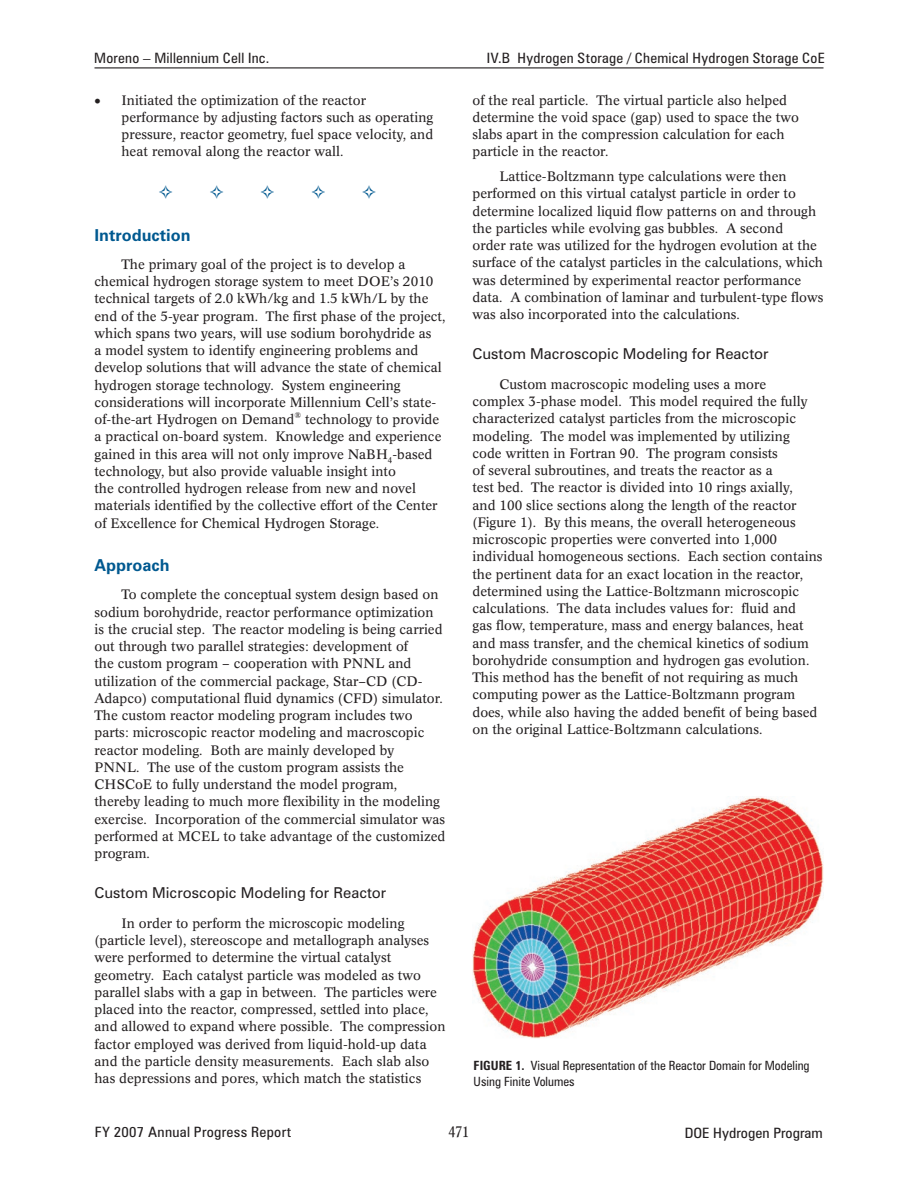
<style>
.page{position:relative;width:918px;height:1188px;background:#fff}
.page>*{position:absolute;margin:0;border:0;box-sizing:border-box;transform-origin:0 0}
._1_RptObjHead{font:700 16.5px "Zurich BT";color:#005990}
._1_Object_subHead_af{font:15px "Zurich BT";color:#231f20}
.t1{font:condensed 15px "Concorde BE";color:#231f20}
._11_Header_R{font:condensed 14.25px "Zurich BT";letter-spacing:.02em;color:#231f20;scale:1.05 1}
._11_Header_R-2{font:condensed 14.25px "Zurich BT";letter-spacing:.02em;color:#231f20;scale:1.08 1}
._11_Header_L{font:condensed 14.25px "Zurich BT";letter-spacing:.02em;color:#231f20;scale:1.05 1}
._1_Body_text{font:13.5px/17.2px "Concorde BE";color:#231f20}
._1_Bulleted_7{font:13.5px/17.2px "Concorde BE";color:#231f20}
.t2{font:13.5px "Symbol";color:#231f20}
._1_FigureTitle{font:condensed 12.75px/15.8px "Zurich BT";color:#231f20}
.s1{font-weight:700}
</style>
<div class="page">
<hr style="left:94px;top:67px;width:730px;height:1px;background:#231f20">
<img style="left:472px;top:796px;width:351px;height:243px">
<p class="_11_Header_L" style="left:94px;top:49px;width:168px">Moreno – Millennium Cell Inc.</p>
<p class="_11_Header_R" style="left:487px;top:49px;width:323px">IV.B Hydrogen Storage / Chemical Hydrogen Storage CoE</p>
<p class="_1_Bulleted_7" style="left:122px;top:91px;width:313px">Initiated the optimization of the reactor performance by adjusting factors such as operating pressure, reactor geometry, fuel space velocity, and heat removal along the reactor wall.</p>
<p class="t2" style="left:94px;top:91px;width:8px">•</p>
<p class="_1_Body_text" style="left:472px;top:91px;width:328px">of the real particle. The virtual particle also helped determine the void space (gap) used to space the two slabs apart in the compression calculation for each particle in the reactor.</p>
<p class="_1_Body_text" style="left:472px;top:168px;width:352px;text-indent:27px">Lattice-Boltzmann type calculations were then performed on this virtual catalyst particle in order to determine localized liquid flow patterns on and through the particles while evolving gas bubbles. A second<br>order rate was utilized for the hydrogen evolution at the surface of the catalyst particles in the calculations, which was determined by experimental reactor performance data. A combination of laminar and turbulent-type flows was also incorporated into the calculations.</p>
<p class="_1_Object_subHead_af" style="left:472px;top:344px;width:298px">Custom Macroscopic Modeling for Reactor</p>
<p class="_1_Body_text" style="left:472px;top:376px;width:352px;text-indent:27px">Custom macroscopic modeling uses a more<br>complex 3-phase model. This model required the fully characterized catalyst particles from the microscopic modeling. The model was implemented by utilizing<br>code written in Fortran 90. The program consists<br>of several subroutines, and treats the reactor as a<br>test bed. The reactor is divided into 10 rings axially,<br>and 100 slice sections along the length of the reactor (Figure 1). By this means, the overall heterogeneous microscopic properties were converted into 1,000 individual homogeneous sections. Each section contains the pertinent data for an exact location in the reactor, determined using the Lattice-Boltzmann microscopic calculations. The data includes values for: fluid and<br>gas flow, temperature, mass and energy balances, heat and mass transfer, and the chemical kinetics of sodium borohydride consumption and hydrogen gas evolution.<br>This method has the benefit of not requiring as much computing power as the Lattice-Boltzmann program does, while also having the added benefit of being based on the original Lattice-Boltzmann calculations.</p>
<p class="_1_RptObjHead" style="left:94px;top:225px;width:98px">Introduction</p>
<p class="_1_Body_text" style="left:94px;top:256px;width:352px;text-indent:27px">The primary goal of the project is to develop a chemical hydrogen storage system to meet DOE’s 2010 technical targets of 2.0 kWh/kg and 1.5 kWh/L by the end of the 5-year program. The first phase of the project, which spans two years, will use sodium borohydride as<br>a model system to identify engineering problems and develop solutions that will advance the state of chemical hydrogen storage technology. System engineering considerations will incorporate Millennium Cell’s state&shy;of-the-art Hydrogen on Demand<sup>®</sup> technology to provide a practical on-board system. Knowledge and experience gained in this area will not only improve NaBH<sub>4</sub>-based technology, but also provide valuable insight into<br>the controlled hydrogen release from new and novel materials identified by the collective effort of the Center of Excellence for Chemical Hydrogen Storage.</p>
<p class="_1_RptObjHead" style="left:94px;top:555px;width:77px">Approach</p>
<p class="_1_Body_text" style="left:94px;top:586px;width:352px;text-indent:27px">To complete the conceptual system design based on sodium borohydride, reactor performance optimization is the crucial step. The reactor modeling is being carried out through two parallel strategies: development of<br>the custom program – cooperation with PNNL and utilization of the commercial package, Star–CD (CD-Adapco) computational fluid dynamics (CFD) simulator.<br>The custom reactor modeling program includes two parts: microscopic reactor modeling and macroscopic reactor modeling. Both are mainly developed by<br>PNNL. The use of the custom program assists the CHSCoE to fully understand the model program, thereby leading to much more flexibility in the modeling exercise. Incorporation of the commercial simulator was performed at MCEL to take advantage of the customized program.</p>
<p class="_1_Object_subHead_af" style="left:94px;top:883px;width:293px">Custom Microscopic Modeling for Reactor</p>
<p class="_1_Body_text" style="left:94px;top:915px;width:353px;text-indent:27px">In order to perform the microscopic modeling (particle level), stereoscope and metallograph analyses were performed to determine the virtual catalyst geometry. Each catalyst particle was modeled as two parallel slabs with a gap in between. The particles were placed into the reactor, compressed, settled into place, and allowed to expand where possible. The compression factor employed was derived from liquid-hold-up data and the particle density measurements. Each slab also has depressions and pores, which match the statistics</p>
<p class="_1_FigureTitle" style="left:474px;top:1057px;width:337px"><span class="s1">FIGURE 1.</span> Visual Representation of the Reactor Domain for Modeling<br>Using Finite Volumes</p>
<p class="_11_Header_R-2" style="left:95px;top:1124px;width:184px">FY 2007 Annual Progress Report</p>
<p class="t1" style="left:449px;top:1123px;width:22px">471</p>
<p class="_11_Header_R-2" style="left:685px;top:1124px;width:129px">DOE Hydrogen Program</p>
</div>
